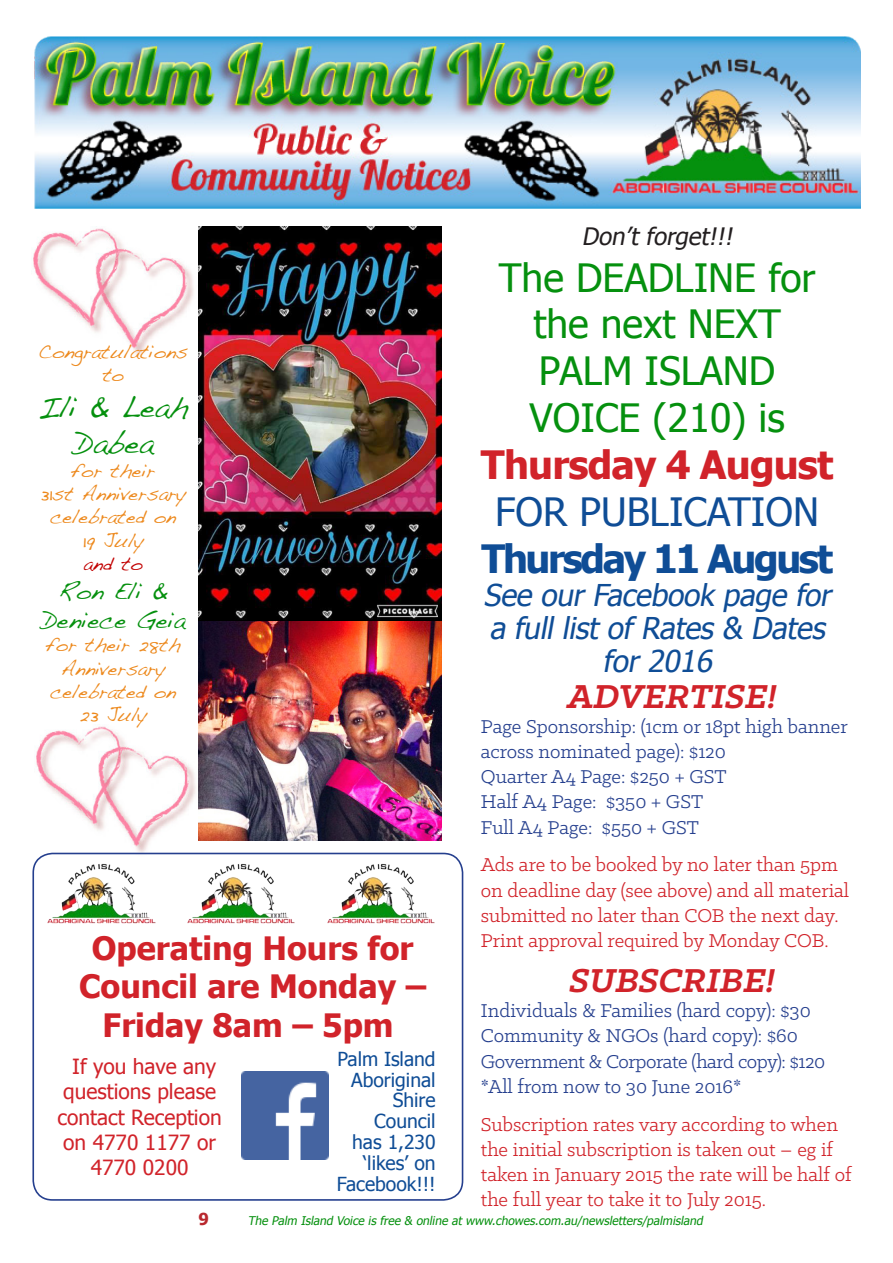
<style>
.page{position:relative;width:893px;height:1263px;background:#fff}
.page>*{position:absolute;margin:0;border:0;box-sizing:border-box;transform-origin:0 0}
.t1{font:39px/46.8px "Tahoma";color:#05900e;text-align:center}
.t2{font:700 39px/46.8px "Tahoma";letter-spacing:-.06em;color:#0f4d96;text-align:center}
.t3{font:700 39px "Tahoma";letter-spacing:-.02em;color:#d1232a}
.Paragraph_Style_2{font:italic 700 37.5px "Klinic Slab";color:#d1232a}
.text{font:700 32.1px/38.5px "Tahoma";color:#d1232a;text-align:center}
.Heads{font:italic 30px/33px "Tahoma";color:#0f4d96;text-align:center}
.t4{font:30px/36px "Handwriting Dakota";color:#05900e;text-align:center}
.t5{font:24px/28.8px "Handwriting Dakota";color:#05900e;text-align:center}
.t6{font:italic 24px "Tahoma";color:#231f20}
.Paragraph_Style_2-2{font:21px/25.2px "Klinic Slab";color:#d1232a}
.Paragraph_Style_2-3{font:21px/25.2px "Klinic Slab";color:#253f8e}
.Paragraph_Style_2-4{font:21px "Klinic Slab";letter-spacing:-.02em;color:#253f8e}
.text-2{font:20.85px/25px "Tahoma";color:#d1232a;text-align:center}
.t7{font:19.5px/23.4px "Handwriting Dakota";color:#ed891d;text-align:center}
.t8{font:19.5px "Handwriting Dakota";color:#c20000}
.text-3{font:19.35px/20.9px "Tahoma";color:#0f4d96;text-align:right}
.t9{font:700 16.5px "Tahoma";color:#b9282e}
.t10{font:italic 12px "Tahoma";color:#05900e}
.s1{font-weight:400}
</style>
<div class="page">
<img style="left:33px;top:228px;width:161px;height:127px">
<img style="left:36px;top:726px;width:165px;height:132px">
<img style="left:198px;top:621px;width:243px;height:219px">
<img style="left:34px;top:36px;width:826px;height:173px">
<div style="left:32px;top:853px;width:431px;height:348px;border:2px solid #253f8e;border-radius:19px"></div>
<img style="left:327px;top:864px;width:108px;height:59px">
<img style="left:241px;top:1071px;width:88px;height:88px">
<img style="left:47px;top:864px;width:109px;height:59px">
<img style="left:187px;top:864px;width:108px;height:59px">
<img style="left:198px;top:226px;width:243px;height:395px">
<p class="t6" style="left:582px;top:220px;width:157px">Don’t forget!!!</p>
<p class="t1" style="left:499px;top:252px;width:318px">The DEADLINE for the next NEXT</p>
<p class="t1" style="left:530px;top:346px;width:257px;text-align:left">PALM ISLAND<br>VOICE (210) is</p>
<p class="t3" style="left:481px;top:437px;width:354px">Thursday 4 August</p>
<p class="t2" style="left:481px;top:486px;width:353px"><span class="s1">FOR PUBLICATION<br></span>Thursday 11 August</p>
<p class="Heads" style="left:483px;top:577px;width:355px">See our Facebook page for a full list of Rates &amp; Dates for 2016</p>
<p class="Paragraph_Style_2" style="left:566px;top:671px;width:219px">ADVERTISE!</p>
<p class="Paragraph_Style_2-3" style="left:481px;top:713px;width:368px">Page Sponsorship: (1cm or 18pt high banner across nominated page): $120</p>
<p class="Paragraph_Style_2-3" style="left:481px;top:763px;width:247px">Quarter A4 Page: $250 + GST</p>
<p class="Paragraph_Style_2-3" style="left:481px;top:789px;width:224px">Half A4 Page: $350 + GST</p>
<p class="Paragraph_Style_2-3" style="left:481px;top:814px;width:220px">Full A4 Page: $550 + GST</p>
<p class="Paragraph_Style_2-2" style="left:481px;top:852px;width:370px">Ads are to be booked by no later than 5pm on deadline day (see above) and all material submitted no later than COB the next day.</p>
<p class="Paragraph_Style_2-2" style="left:481px;top:927px;width:349px">Print approval required by Monday COB.</p>
<p class="Paragraph_Style_2" style="left:568px;top:956px;width:216px">SUBSCRIBE!</p>
<p class="Paragraph_Style_2-3" style="left:481px;top:997px;width:331px">Individuals &amp; Families (hard copy): $30</p>
<p class="Paragraph_Style_2-3" style="left:481px;top:1023px;width:319px">Community &amp; NGOs (hard copy): $60</p>
<p class="Paragraph_Style_2-4" style="left:481px;top:1048px;width:346px">Government &amp; Corporate (hard copy): $120</p>
<p class="Paragraph_Style_2-3" style="left:481px;top:1073px;width:262px">*All from now to 30 June 2016*</p>
<p class="Paragraph_Style_2-2" style="left:481px;top:1111px;width:372px">Subscription rates vary according to when the initial subscription is taken out – eg if taken in January 2015 the rate will be half of the full year to take it to July 2015.</p>
<p class="t7" style="left:38px;top:339px;width:151px">Congratulations to</p>
<p class="t4" style="left:38px;top:389px;width:152px">Ili &amp; Leah<br>Dabea</p>
<p class="t7" style="left:71px;top:458px;width:86px">for their</p>
<p class="t7" style="left:40px;top:482px;width:147px">31st Anniversary</p>
<p class="t7" style="left:50px;top:505px;width:127px">celebrated on</p>
<p class="t7" style="left:82px;top:528px;width:63px">19 July</p>
<p class="t8" style="left:84px;top:552px;width:60px">and to</p>
<p class="t5" style="left:41px;top:576px;width:146px">Ron Eli &amp;<br>Deniece Geia</p>
<p class="t7" style="left:45px;top:633px;width:137px">for their 28th<br>Anniversary</p>
<p class="t7" style="left:50px;top:680px;width:127px">celebrated on<br>23 July</p>
<p class="text" style="left:92px;top:927px;width:323px">Operating Hours for</p>
<p class="text" style="left:79px;top:965px;width:349px">Council are Monday –<br>Friday 8am – 5pm</p>
<p class="text-2" style="left:57px;top:1053px;width:166px">If you have any questions please contact Reception on 4770 1177 or</p>
<p class="text-2" style="left:91px;top:1154px;width:99px">4770 0200</p>
<p class="text-3" style="left:337px;top:1047px;width:100px">Palm Island<br>Aboriginal<br>Shire<br>Council<br>has 1,230 ‘likes’ on<br>Facebook!!!</p>
<p class="t9" style="left:199px;top:1207px;width:12px">9</p>
<p class="t10" style="left:248px;top:1212px;width:459px">The Palm Island Voice is free &amp; online at www.chowes.com.au/newsletters/palmisland</p>
</div>
